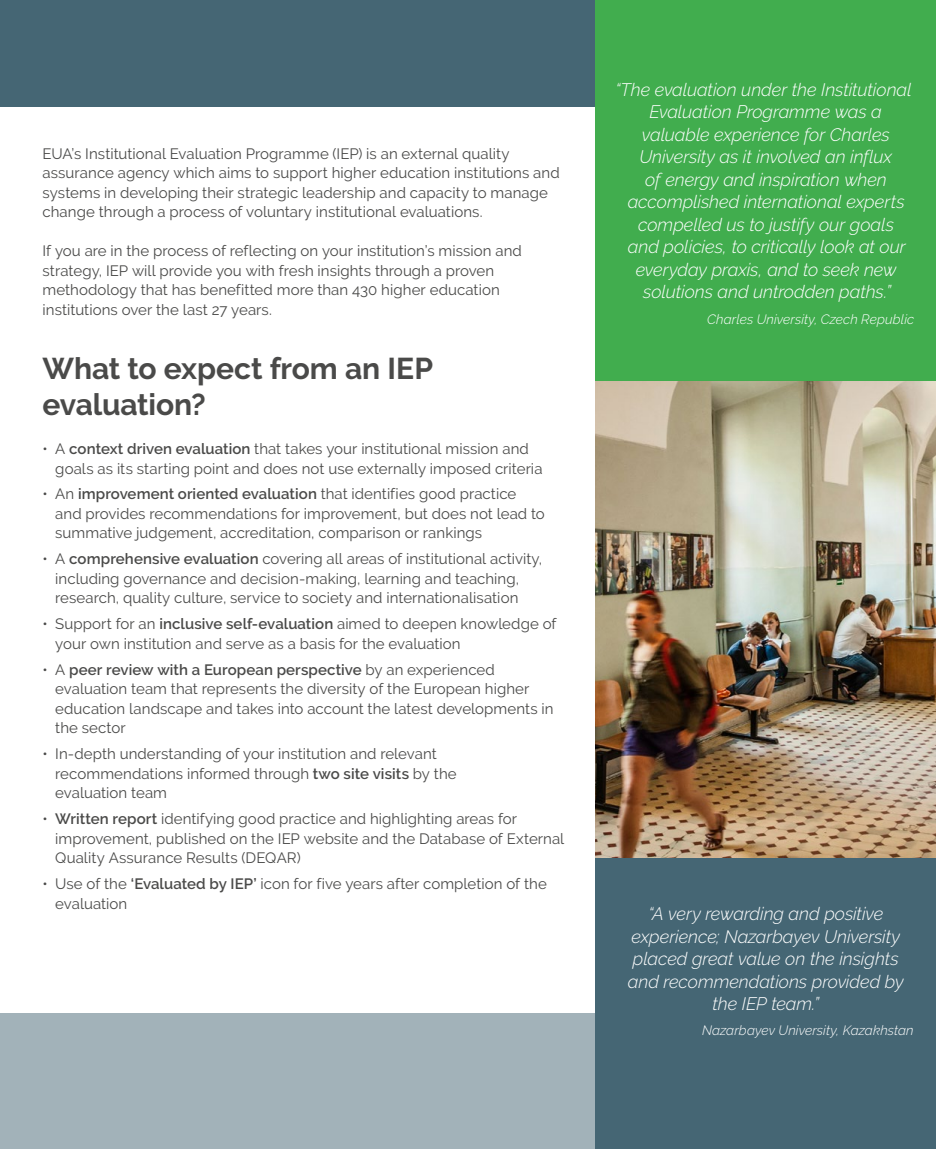
<style>
.page{position:relative;width:936px;height:1149px;background:#fff}
.page>*{position:absolute;margin:0;border:0;box-sizing:border-box;transform-origin:0 0}
.t1{font:700 30px/36px "Raleway";letter-spacing:-.005em;color:#4a4a49}
.t2{font:italic 300 18px/22.5px "Raleway";letter-spacing:-.005em;color:#fff;text-align:center}
.t3{font:15px/19.5px "Raleway";letter-spacing:.005em;color:#4a4a49}
.t4{font:italic 300 13.5px "Raleway";letter-spacing:.005em;color:#fff}
.s1{font-weight:600}
</style>
<div class="page">
<div style="left:0;top:0;width:935px;height:106px;background:#456674"></div>
<div style="left:0;top:1012px;width:935px;height:136px;background:#a2b2b9"></div>
<img style="left:595px;top:381px;width:340px;height:476px">
<div style="left:595px;top:0;width:340px;height:381px;background:#41ad4e"></div>
<div style="left:595px;top:857px;width:340px;height:291px;background:#456674"></div>
<p class="t3" style="left:43px;top:144px;width:518px">EUA’s Institutional Evaluation Programme (IEP) is an external quality assurance agency which aims to support higher education institutions and systems in developing their strategic leadership and capacity to manage change through a process of voluntary institutional evaluations.</p>
<p class="t3" style="left:43px;top:241px;width:481px">If you are in the process of reflecting on your institution’s mission and strategy, IEP will provide you with fresh insights through a proven methodology that has benefitted more than 430 higher education institutions over the last 27 years.</p>
<h1 class="t1" style="left:43px;top:350px;width:392px">What to expect from an IEP evaluation?</h1>
<p class="t3" style="left:55px;top:439px;width:488px;text-indent:-13px">• A <span class="s1">context driven evaluation</span> that takes your institutional mission and goals as its starting point and does not use externally imposed criteria</p>
<p class="t3" style="left:55px;top:484px;width:491px;text-indent:-13px">• An <span class="s1">improvement oriented evaluation</span> that identifies good practice and provides recommendations for improvement, but does not lead to summative judgement, accreditation, comparison or rankings</p>
<p class="t3" style="left:55px;top:549px;width:488px;text-indent:-13px">• A <span class="s1">comprehensive evaluation</span> covering all areas of institutional activity, including governance and decision-making, learning and teaching, research, quality culture, service to society and internationalisation</p>
<p class="t3" style="left:55px;top:614px;width:502px;text-indent:-13px">• Support for an <span class="s1">inclusive self-evaluation</span> aimed to deepen knowledge of your own institution and serve as a basis for the evaluation</p>
<p class="t3" style="left:55px;top:659px;width:500px;text-indent:-13px">• A <span class="s1">peer review with a European perspective</span> by an experienced evaluation team that represents the diversity of the European higher education landscape and takes into account the latest developments in the sector</p>
<p class="t3" style="left:55px;top:743px;width:403px;text-indent:-13px">• In-depth understanding of your institution and relevant recommendations informed through <span class="s1">two site visits</span> by the evaluation team</p>
<p class="t3" style="left:55px;top:808px;width:510px;text-indent:-13px">• <span class="s1">Written report</span> identifying good practice and highlighting areas for improvement, published on the IEP website and the Database of External<br>Quality Assurance Results (DEQAR)</p>
<p class="t3" style="left:55px;top:873px;width:493px;text-indent:-13px">• Use of the <span class="s1">‘Evaluated by IEP’</span> icon for five years after completion of the evaluation</p>
<p class="t2" style="left:615px;top:78px;width:297px">“The evaluation under the Institutional Evaluation Programme was a valuable experience for Charles University as it involved an influx<br>of energy and inspiration when accomplished international experts compelled us to justify our goals<br>and policies, to critically look at our everyday praxis, and to seek new solutions and untrodden paths.”</p>
<p class="t4" style="left:707px;top:311px;width:208px">Charles University, Czech Republic</p>
<p class="t2" style="left:628px;top:902px;width:277px">“A very rewarding and positive experience; Nazarbayev University placed great value on the insights and recommendations provided by the IEP team.”</p>
<p class="t4" style="left:702px;top:1022px;width:213px">Nazarbayev University, Kazakhstan</p>
</div>
